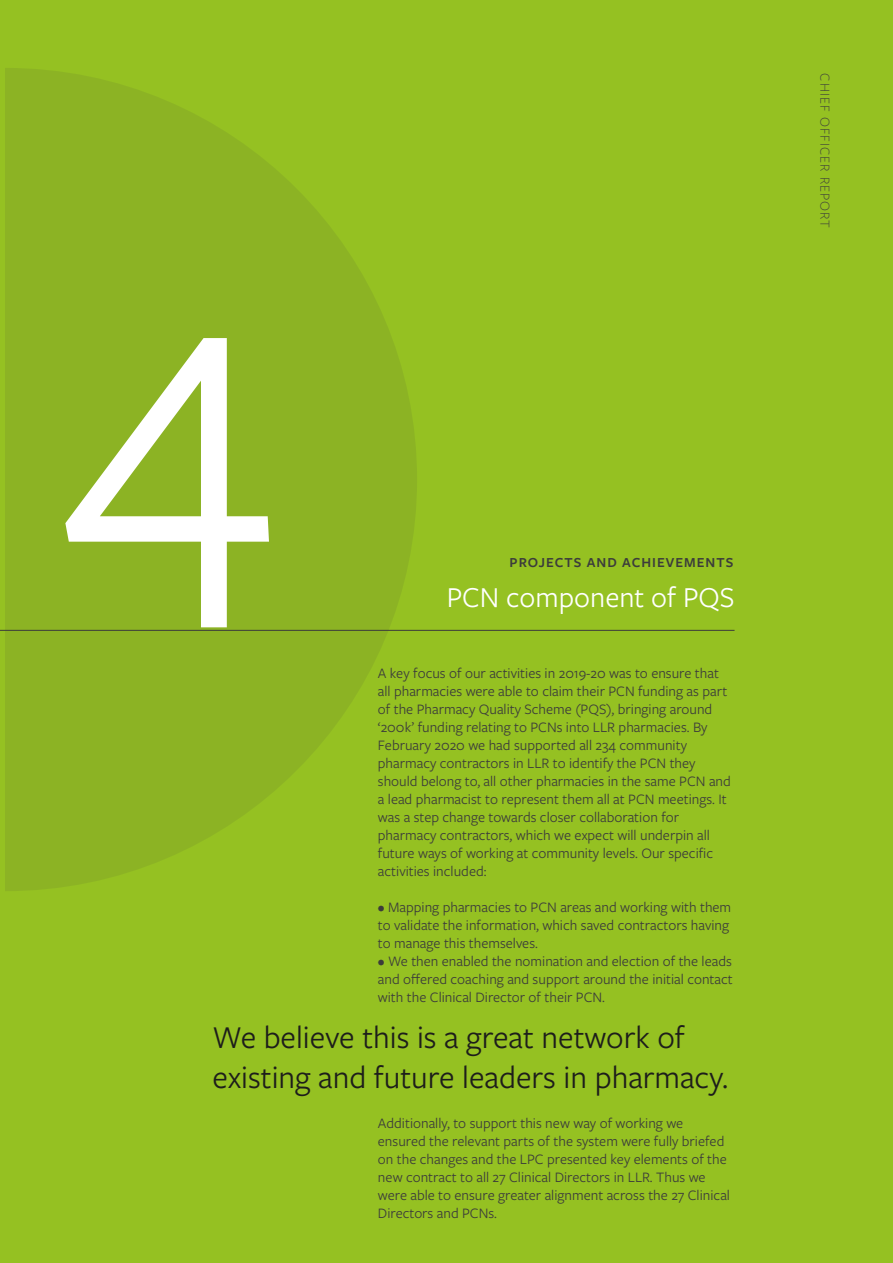
<style>
.page{position:relative;width:893px;height:1263px;background:#95c122}
.page>*{position:absolute;margin:0;border:0;box-sizing:border-box;transform-origin:0 0}
.t1{font:33px/39.6px "Freight Sans Pro";color:#1d1d1b}
.t2{font:30px "Freight Sans Pro";color:#fff}
.t3{font:15px/18px "Freight Sans Pro";color:#3c3c3b}
.t4{font:600 14.25px "Freight Sans Pro";letter-spacing:.07em;color:#3c3c3b}
.t5{font:300 14.25px "Freight Sans Pro";letter-spacing:.07em;color:#3c3c3b}
</style>
<div class="page">
<svg style="left:5px;top:68px;width:412px;height:823px;fill:#8cb324"></svg>
<hr style="left:0;top:630px;width:735px;height:1px;background:#3c3c3b">
<svg style="left:65px;top:338px;width:204px;height:289px;fill:#8cb324"></svg>
<p class="t5" style="left:835px;top:73px;width:156px;rotate:90deg">CHIEF OFFICER REPORT</p>
<p class="t4" style="left:510px;top:552px;width:225px">PROJECTS AND ACHIEVEMENTS</p>
<h2 class="t2" style="left:447px;top:578px;width:289px">PCN component of PQS</h2>
<p class="t3" style="left:378px;top:664px;width:354px">A key focus of our activities in 2019-20 was to ensure that all pharmacies were able to claim their PCN funding as part of the Pharmacy Quality Scheme (PQS), bringing around ‘200k’ funding relating to PCNs into LLR pharmacies. By February 2020 we had supported all 234 community pharmacy contractors in LLR to identify the PCN they should belong to, all other pharmacies in the same PCN and a lead pharmacist to represent them all at PCN meetings. It was a step change towards closer collaboration for pharmacy contractors, which we expect will underpin all future ways of working at community levels. Our specific activities included:</p>
<p class="t3" style="left:378px;top:898px;width:355px">• Mapping pharmacies to PCN areas and working with them to validate the information, which saved contractors having to manage this themselves.</p>
<p class="t3" style="left:378px;top:952px;width:356px;text-align:justify">• We then enabled the nomination and election of the leads and offered coaching and support around the initial contact with the Clinical Director of their PCN.</p>
<h1 class="t1" style="left:213px;top:1016px;width:517px">We believe this is a great network of existing and future leaders in pharmacy.</h1>
<p class="t3" style="left:378px;top:1114px;width:354px">Additionally, to support this new way of working we ensured the relevant parts of the system were fully briefed on the changes and the LPC presented key elements of the new contract to all 27 Clinical Directors in LLR. Thus we were able to ensure greater alignment across the 27 Clinical Directors and PCNs.</p>
</div>
